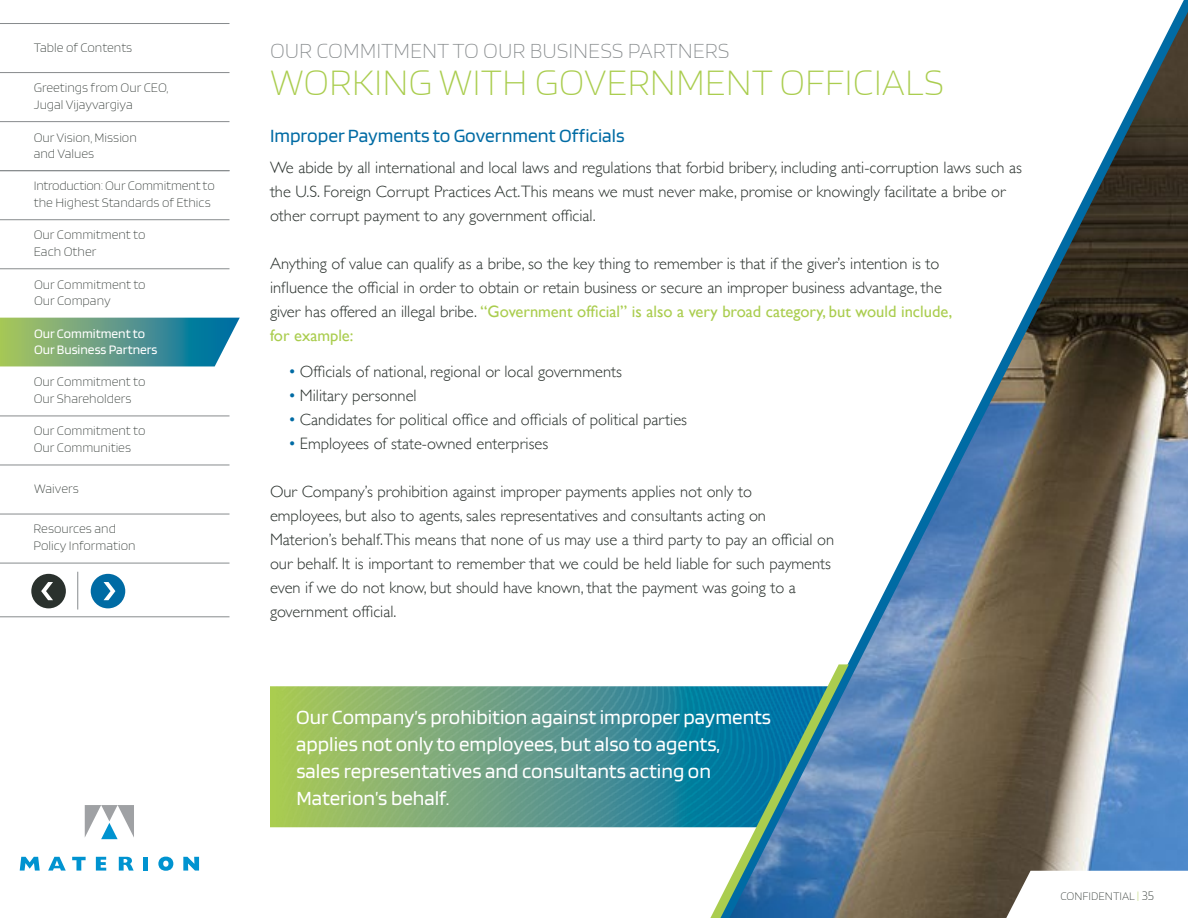
<style>
.page{position:relative;width:1188px;height:918px;background:#fff}
.page>*{position:absolute;margin:0;border:0;box-sizing:border-box;transform-origin:0 0}
.t1{font:200 39px "Blinker";color:#aacd4f}
.t2{font:200 22.5px "Blinker";color:#878b8d}
.t3{font:21px/27px "Blinker";color:#fff}
.t4{font:19.5px "Blinker";color:#006ba4}
.t5{font:300 16.5px/24px "Gill Sans";color:#2a312d}
.t6{font:200 13.5px/16.5px "Blinker";color:#2a312d}
.t7{font:13.5px/16.5px "Blinker";color:#fff}
.t8{font:200 12px "Blinker";color:#2a312d}
.s1{font-weight:400;color:#aacd4f}
.s2{color:#006ba4}
.s3{color:#aacd4f}
.s4{font-size:13.5px}
</style>
<div class="page">
<svg style="left:85px;top:805px;width:49px;height:34px"></svg>
<svg style="left:20px;top:857px;width:20px;height:14px"></svg>
<svg style="left:48px;top:857px;width:18px;height:14px"></svg>
<svg style="left:72px;top:857px;width:14px;height:14px"></svg>
<svg style="left:96px;top:857px;width:10px;height:14px"></svg>
<svg style="left:119px;top:857px;width:15px;height:14px"></svg>
<div style="left:143px;top:857px;width:5px;height:14px;background:#0093d0"></div>
<svg style="left:158px;top:857px;width:15px;height:14px"></svg>
<svg style="left:183px;top:857px;width:16px;height:14px"></svg>
<img style="left:276px;top:686px;width:419px;height:141px">
<svg style="left:695px;top:0;width:493px;height:918px"></svg>
<svg style="left:710px;top:664px;width:139px;height:254px;background:#4c90af"></svg>
<hr style="left:0;top:219px;width:230px;height:1px;background:#878b8d">
<hr style="left:0;top:269px;width:230px;height:1px;background:#878b8d">
<hr style="left:0;top:416px;width:230px;height:1px;background:#878b8d">
<hr style="left:0;top:465px;width:230px;height:1px;background:#878b8d">
<hr style="left:0;top:514px;width:230px;height:1px;background:#878b8d">
<hr style="left:0;top:563px;width:230px;height:1px;background:#878b8d">
<div style="left:31px;top:574px;width:35px;height:34px;background:#2a312d;border-radius:50%"></div>
<svg style="left:41px;top:582px;width:12px;height:18px"></svg>
<div style="left:91px;top:574px;width:34px;height:34px;background:#006ba4;border-radius:50%"></div>
<svg style="left:104px;top:582px;width:11px;height:18px"></svg>
<hr style="left:0;top:617px;width:230px;height:1px;background:#878b8d">
<hr style="left:78px;top:572px;width:1px;height:38px;background:#878b8d">
<hr style="left:0;top:23px;width:230px;height:1px;background:#878b8d">
<hr style="left:0;top:72px;width:230px;height:1px;background:#878b8d">
<hr style="left:0;top:121px;width:230px;height:1px;background:#878b8d">
<hr style="left:0;top:170px;width:230px;height:1px;background:#878b8d">
<svg style="left:0;top:318px;width:240px;height:48px;background:#619f8b"></svg>
<svg style="left:1006px;top:871px;width:182px;height:47px"></svg>
<p class="t6" style="left:34px;top:39px;width:100px">Table of Contents</p>
<p class="t6" style="left:34px;top:80px;width:136px">Greetings from Our CEO,<br>Jugal Vijayvargiya</p>
<p class="t6" style="left:34px;top:129px;width:105px">Our Vision, Mission and Values</p>
<p class="t6" style="left:34px;top:178px;width:183px">Introduction: Our Commitment to the Highest Standards of Ethics</p>
<p class="t6" style="left:34px;top:227px;width:113px">Our Commitment to<br>Each Other</p>
<p class="t6" style="left:34px;top:276px;width:113px">Our Commitment to<br>Our Company</p>
<p class="t7" style="left:34px;top:325px;width:125px">Our Commitment to<br>Our Business Partners</p>
<p class="t6" style="left:34px;top:374px;width:113px">Our Commitment to<br>Our Shareholders</p>
<p class="t6" style="left:34px;top:423px;width:113px">Our Commitment to<br>Our Communities</p>
<p class="t6" style="left:34px;top:481px;width:46px">Waivers</p>
<p class="t6" style="left:33px;top:521px;width:104px">Resources and<br>Policy Information</p>
<h2 class="t2" style="left:270px;top:39px;width:461px">OUR COMMITMENT TO OUR BUSINESS PARTNERS</h2>
<h1 class="t1" style="left:270px;top:63px;width:676px">WORKING WITH GOVERNMENT OFFICIALS</h1>
<p class="t4" style="left:270px;top:126px;width:356px">Improper Payments to Government Officials</p>
<p class="t5" style="left:270px;top:155px;width:754px">We abide by all international and local laws and regulations that forbid bribery, including anti-corruption laws such as the U.S. Foreign Corrupt Practices Act.This means we must never make, promise or knowingly facilitate a bribe or other corrupt payment to any government official.</p>
<p class="t5" style="left:270px;top:251px;width:684px">Anything of value can qualify as a bribe, so the key thing to remember is that if the giver’s intention is to influence the official in order to obtain or retain business or secure an improper business advantage, the giver has offered an illegal bribe. <span class="s1">“Government official” is also a very broad category, but would include, for example:</span></p>
<p class="t5" style="left:288px;top:359px;width:335px"><span class="s2">•</span> Officials of national, regional or local governments</p>
<p class="t5" style="left:288px;top:383px;width:130px"><span class="s2">•</span> Military personnel</p>
<p class="t5" style="left:288px;top:407px;width:401px"><span class="s2">•</span> Candidates for political office and officials of political parties</p>
<p class="t5" style="left:288px;top:431px;width:262px"><span class="s2">•</span> Employees of state-owned enterprises</p>
<p class="t5" style="left:270px;top:479px;width:566px">Our Company’s prohibition against improper payments applies not only to<br>employees, but also to agents, sales representatives and consultants acting on Materion’s behalf.This means that none of us may use a third party to pay an official on our behalf. It is important to remember that we could be held liable for such payments even if we do not know, but should have known, that the payment was going to a government official.</p>
<p class="t3" style="left:296px;top:704px;width:477px">Our Company’s prohibition against improper payments applies not only to employees, but also to agents,<br>sales representatives and consultants acting on Materion’s behalf.</p>
<p class="t8" style="left:1060px;top:890px;width:95px">CONFIDENTIAL <span class="s3">|</span> <span class="s4">35</span></p>
</div>
